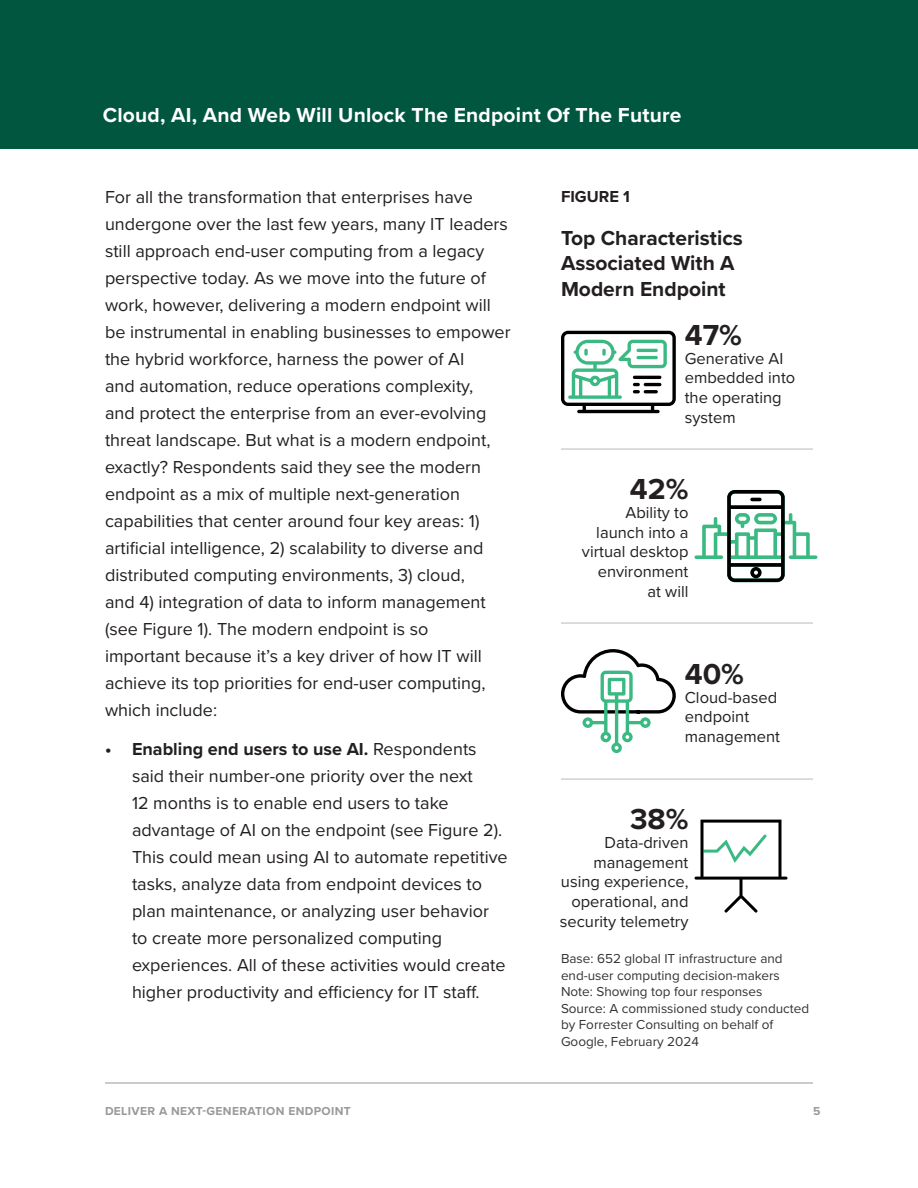
<style>
.page{position:relative;width:918px;height:1188px;background:#fff}
.page>*{position:absolute;margin:0;border:0;box-sizing:border-box;transform-origin:0 0}
.Figure_Data_Number{font:700 30px "Proxima Nova";color:#231f20}
.Section_Header__h2{font:700 21px "Proxima Nova";letter-spacing:.01em;color:#fff}
.Figure_Title{font:700 21px/25.2px "Proxima Nova";color:#231f20}
.Body_Copy__p{font:18px/27px "Proxima Nova";color:#231f20}
.Figure_Legend_Label{font:16.5px/19.8px "Proxima Nova";color:#231f20}
.Figure_Number{font:700 16.5px "Proxima Nova";color:#231f20}
.Base_Source{font:13.5px/16.5px "Proxima Nova";color:#323332}
.t1{font:700 12px "Proxima Nova";letter-spacing:.03em;color:#989999}
.s1{font-weight:700}
</style>
<div class="page">
<div style="left:0;top:0;width:918px;height:148px;background:#00563f"></div>
<svg style="left:561px;top:331px;width:115px;height:82px"></svg>
<hr style="left:636px;top:356px;width:22px;height:3px;background:#3bb982;border-radius:2px">
<svg style="left:695px;top:490px;width:122px;height:92px"></svg>
<svg style="left:561px;top:649px;width:115px;height:104px"></svg>
<svg style="left:694px;top:820px;width:94px;height:93px"></svg>
<hr style="left:561px;top:778px;width:252px;height:2px;background:#d1d1d1">
<hr style="left:561px;top:622px;width:252px;height:2px;background:#d1d1d1">
<hr style="left:561px;top:448px;width:252px;height:2px;background:#d1d1d1">
<hr style="left:105px;top:1083px;width:708px;height:1px;background:#989999">
<p class="Section_Header__h2" style="left:103px;top:99px;width:580px">Cloud, AI, And Web Will Unlock The Endpoint Of The Future</p>
<p class="Body_Copy__p" style="left:105px;top:183px;width:407px">For all the transformation that enterprises have undergone over the last few years, many IT leaders still approach end-user computing from a legacy perspective today. As we move into the future of work, however, delivering a modern endpoint will be instrumental in enabling businesses to empower the hybrid workforce, harness the power of AI<br>and automation, reduce operations complexity,<br>and protect the enterprise from an ever-evolving threat landscape. But what is a modern endpoint, exactly? Respondents said they see the modern endpoint as a mix of multiple next-generation capabilities that center around four key areas: 1) artificial intelligence, 2) scalability to diverse and distributed computing environments, 3) cloud,<br>and 4) integration of data to inform management (see Figure 1). The modern endpoint is so<br>important because it’s a key driver of how IT will achieve its top priorities for end-user computing, which include:</p>
<p class="Body_Copy__p" style="left:132px;top:735px;width:377px;text-indent:-27px"><span class="s1">• Enabling end users to use AI.</span> Respondents said their number-one priority over the next<br>12 months is to enable end users to take advantage of AI on the endpoint (see Figure 2).<br>This could mean using AI to automate repetitive tasks, analyze data from endpoint devices to plan maintenance, or analyzing user behavior to create more personalized computing experiences. All of these activities would create higher productivity and efficiency for IT staff.</p>
<p class="Figure_Number" style="left:561px;top:184px;width:71px">FIGURE 1</p>
<p class="Figure_Title" style="left:561px;top:225px;width:183px">Top Characteristics<br>Associated With A<br>Modern Endpoint</p>
<p class="Figure_Data_Number" style="left:685px;top:312px;width:58px">47%</p>
<p class="Figure_Legend_Label" style="left:685px;top:348px;width:112px">Generative AI embedded into the operating system</p>
<p class="Figure_Data_Number" style="left:630px;top:466px;width:60px">42%</p>
<p class="Figure_Legend_Label" style="left:582px;top:502px;width:108px;text-align:right">Ability to launch into a virtual desktop environment at will</p>
<p class="Figure_Data_Number" style="left:685px;top:651px;width:61px">40%</p>
<p class="Figure_Legend_Label" style="left:685px;top:687px;width:97px">Cloud-based endpoint management</p>
<p class="Figure_Data_Number" style="left:630px;top:796px;width:60px">38%</p>
<p class="Figure_Legend_Label" style="left:560px;top:832px;width:130px;text-align:right">Data-driven management using experience, operational, and security telemetry</p>
<p class="Base_Source" style="left:561px;top:950px;width:223px">Base: 652 global IT infrastructure and end-user computing decision-makers</p>
<p class="Base_Source" style="left:561px;top:983px;width:203px">Note: Showing top four responses</p>
<p class="Base_Source" style="left:561px;top:999px;width:250px">Source: A commissioned study conducted by Forrester Consulting on behalf of</p>
<p class="Base_Source" style="left:561px;top:1032px;width:139px">Google, February 2024</p>
<p class="t1" style="left:105px;top:1102px;width:247px">DELIVER A NEXT-GENERATION ENDPOINT</p>
<p class="t1" style="left:813px;top:1102px;width:9px">5</p>
</div>
